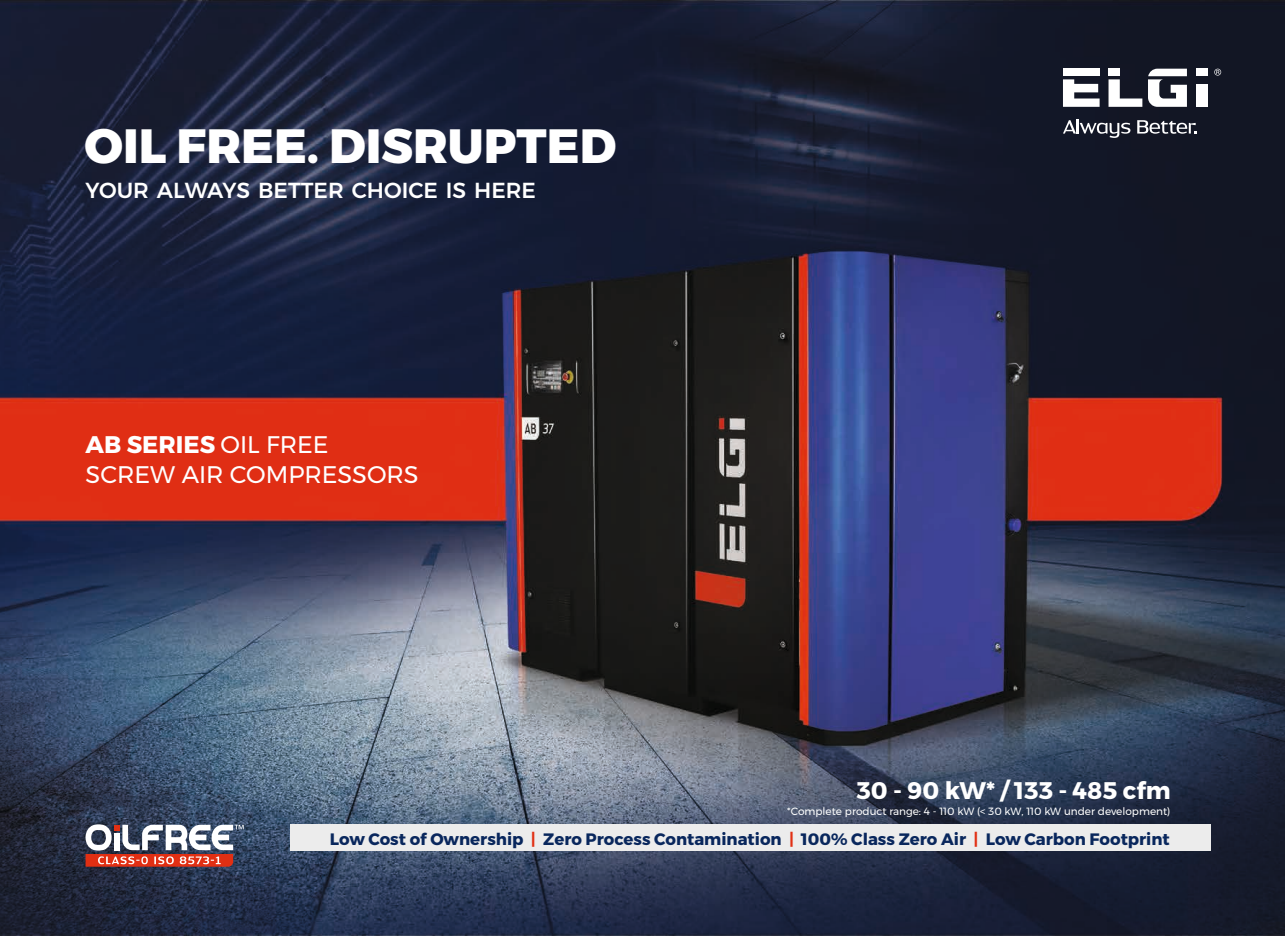
<style>
.page{position:relative;width:1285px;height:936px;background:#fff}
.page>*{position:absolute;margin:0;border:0;box-sizing:border-box;transform-origin:0 0}
.t1{font:800 48px "Montserrat";color:#fff}
.t2{font:24px/30.8px "Montserrat";color:#fff}
.t3{font:700 24px "Montserrat";color:#fff}
.t4{font:500 21.75px "Montserrat";color:#fff}
.t5{font:700 16.5px "Montserrat";color:#09275d}
.t6{font:700 16.5px "Montserrat";color:#e12f13}
.t7{font:10.5px "Montserrat";color:#fff}
.s1{font-weight:700}
</style>
<div class="page">
<img style="left:0;top:0;width:1284px;height:935px">
<svg style="left:85px;top:824px;width:158px;height:42px"></svg>
<div style="left:290px;top:824px;width:920px;height:27px;background:#ececec"></div>
<svg style="left:1213px;top:69px;width:7px;height:7px"></svg>
<div style="left:1195px;top:69px;width:12px;height:7px;background:#fff"></div>
<div style="left:1195px;top:85px;width:12px;height:22px;background:#fff"></div>
<div style="left:1062px;top:69px;width:37px;height:7px;background:#fff"></div>
<svg style="left:1062px;top:79px;width:37px;height:28px"></svg>
<svg style="left:1108px;top:69px;width:78px;height:38px"></svg>
<svg style="left:1062px;top:119px;width:68px;height:19px"></svg>
<svg style="left:1136px;top:120px;width:59px;height:14px"></svg>
<h1 class="t1" style="left:85px;top:117px;width:533px">OIL FREE. DISRUPTED</h1>
<h3 class="t4" style="left:85px;top:177px;width:452px">YOUR ALWAYS BETTER CHOICE IS HERE</h3>
<h2 class="t2" style="left:86px;top:428px;width:334px"><span class="s1">AB SERIES</span> OIL FREE<br>SCREW AIR COMPRESSORS</h2>
<h2 class="t3" style="left:856px;top:775px;width:316px">30 - 90 kW* / 133 - 485 cfm</h2>
<p class="t7" style="left:787px;top:804px;width:384px">*Complete product range: 4 - 110 kW (&lt; 30 kW, 110 kW under development)</p>
<p class="t6" style="left:531px;top:828px;width:6px">|</p>
<p class="t6" style="left:788px;top:828px;width:6px">|</p>
<p class="t6" style="left:973px;top:828px;width:6px">|</p>
<p class="t5" style="left:330px;top:828px;width:841px">Low Cost of Ownership Zero Process Contamination 100% Class Zero Air Low Carbon Footprint</p>
</div>
